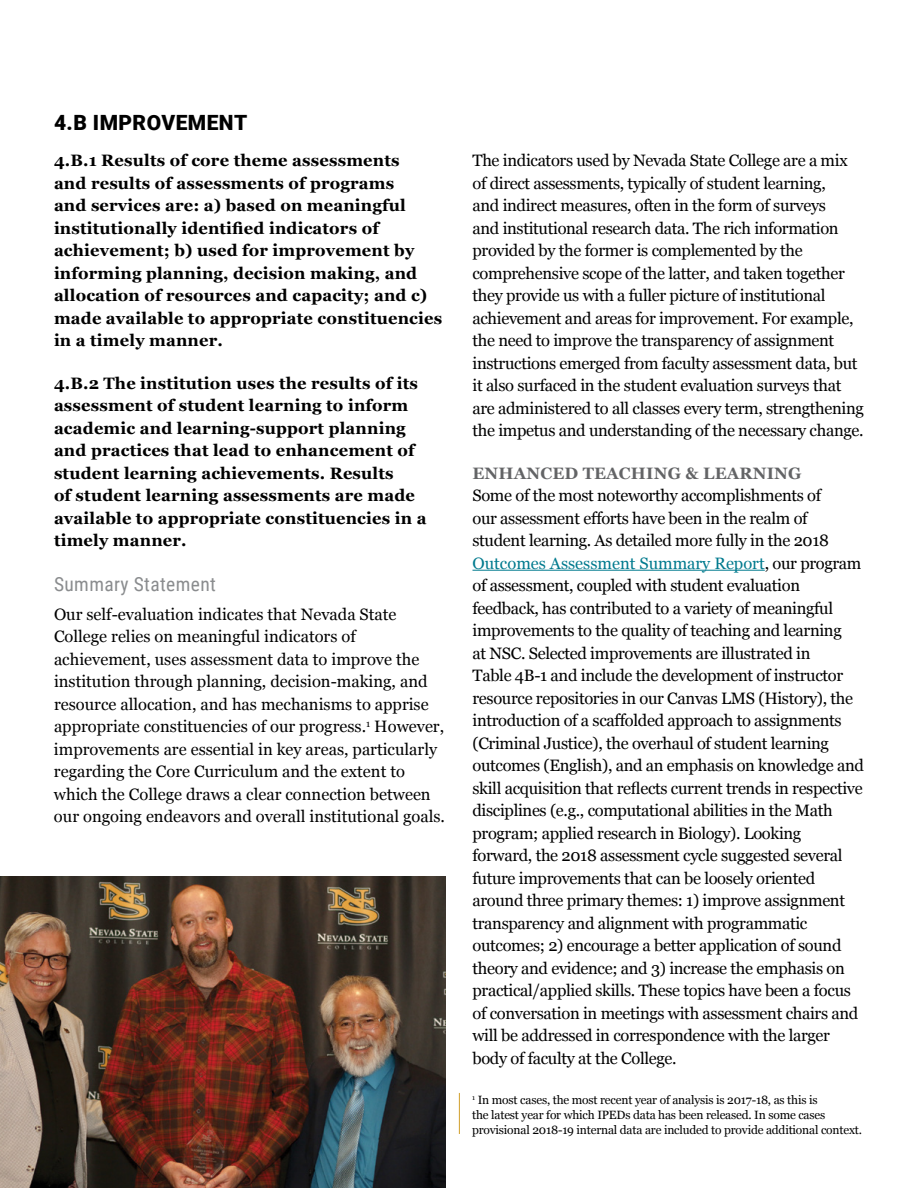
<style>
.page{position:relative;width:918px;height:1188px;background:#fff}
.page>*{position:absolute;margin:0;border:0;box-sizing:border-box;transform-origin:0 0}
.t1{font:900 21px "Roboto";letter-spacing:.02em;color:#000}
.t2{font:19.5px "Roboto Condensed";letter-spacing:.02em;color:#8a8c8e}
.t3{font:16.5px/22.5px "Georgia";letter-spacing:-.02em;color:#000}
.t4{font:700 16.5px/22.5px "Georgia";letter-spacing:.01em;color:#000}
.t5{font:16.5px/22.5px "Georgia";color:#000}
.t6{font:700 16.5px "Georgia";letter-spacing:.01em;color:#636466}
.t7{font:12px/15px "Georgia";letter-spacing:-.015em;color:#000}
.s1{color:#007a8e}
</style>
<div class="page">
<hr style="left:472px;top:570px;width:293px;height:1px;background:#007a8e">
<img style="left:0;top:876px;width:446px;height:312px">
<hr style="left:459px;top:1093px;width:1px;height:41px;background:#d19f2a">
<p class="t1" style="left:54px;top:108px;width:195px">4.B IMPROVEMENT</p>
<p class="t4" style="left:54px;top:148px;width:390px">4.B.1 Results of core theme assessments<br>and results of assessments of programs<br>and services are: a) based on meaningful institutionally identified indicators of achievement; b) used for improvement by informing planning, decision making, and allocation of resources and capacity; and c) made available to appropriate constituencies in a timely manner.</p>
<p class="t4" style="left:54px;top:371px;width:374px">4.B.2 The institution uses the results of its assessment of student learning to inform academic and learning-support planning and practices that lead to enhancement of student learning achievements. Results<br>of student learning assessments are made available to appropriate constituencies in a timely manner.</p>
<p class="t2" style="left:54px;top:570px;width:163px">Summary Statement</p>
<p class="t5" style="left:54px;top:602px;width:393px">Our self-evaluation indicates that Nevada State College relies on meaningful indicators of achievement, uses assessment data to improve the institution through planning, decision-making, and resource allocation, and has mechanisms to apprise appropriate constituencies of our progress.<sup>1</sup> However, improvements are essential in key areas, particularly regarding the Core Curriculum and the extent to which the College draws a clear connection between our ongoing endeavors and overall institutional goals.</p>
<p class="t3" style="left:472px;top:148px;width:393px">The indicators used by Nevada State College are a mix of direct assessments, typically of student learning,<br>and indirect measures, often in the form of surveys<br>and institutional research data. The rich information provided by the former is complemented by the comprehensive scope of the latter, and taken together they provide us with a fuller picture of institutional achievement and areas for improvement. For example, the need to improve the transparency of assignment instructions emerged from faculty assessment data, but it also surfaced in the student evaluation surveys that are administered to all classes every term, strengthening the impetus and understanding of the necessary change.</p>
<p class="t6" style="left:472px;top:461px;width:331px">ENHANCED TEACHING &amp; LEARNING</p>
<p class="t3" style="left:472px;top:484px;width:393px">Some of the most noteworthy accomplishments of<br>our assessment efforts have been in the realm of student learning. As detailed more fully in the 2018<br><span class="s1">Outcomes Assessment Summary Report</span>, our program of assessment, coupled with student evaluation feedback, has contributed to a variety of meaningful improvements to the quality of teaching and learning<br>at NSC. Selected improvements are illustrated in<br>Table 4B-1 and include the development of instructor resource repositories in our Canvas LMS (History), the introduction of a scaffolded approach to assignments (Criminal Justice), the overhaul of student learning outcomes (English), and an emphasis on knowledge and skill acquisition that reflects current trends in respective disciplines (e.g., computational abilities in the Math program; applied research in Biology). Looking forward, the 2018 assessment cycle suggested several future improvements that can be loosely oriented around three primary themes: 1) improve assignment transparency and alignment with programmatic outcomes; 2) encourage a better application of sound theory and evidence; and 3) increase the emphasis on practical/applied skills. These topics have been a focus of conversation in meetings with assessment chairs and will be addressed in correspondence with the larger body of faculty at the College.</p>
<p class="t7" style="left:472px;top:1092px;width:391px"><sup>1</sup> In most cases, the most recent year of analysis is 2017-18, as this is<br>the latest year for which IPEDs data has been released. In some cases provisional 2018-19 internal data are included to provide additional context.</p>
</div>
